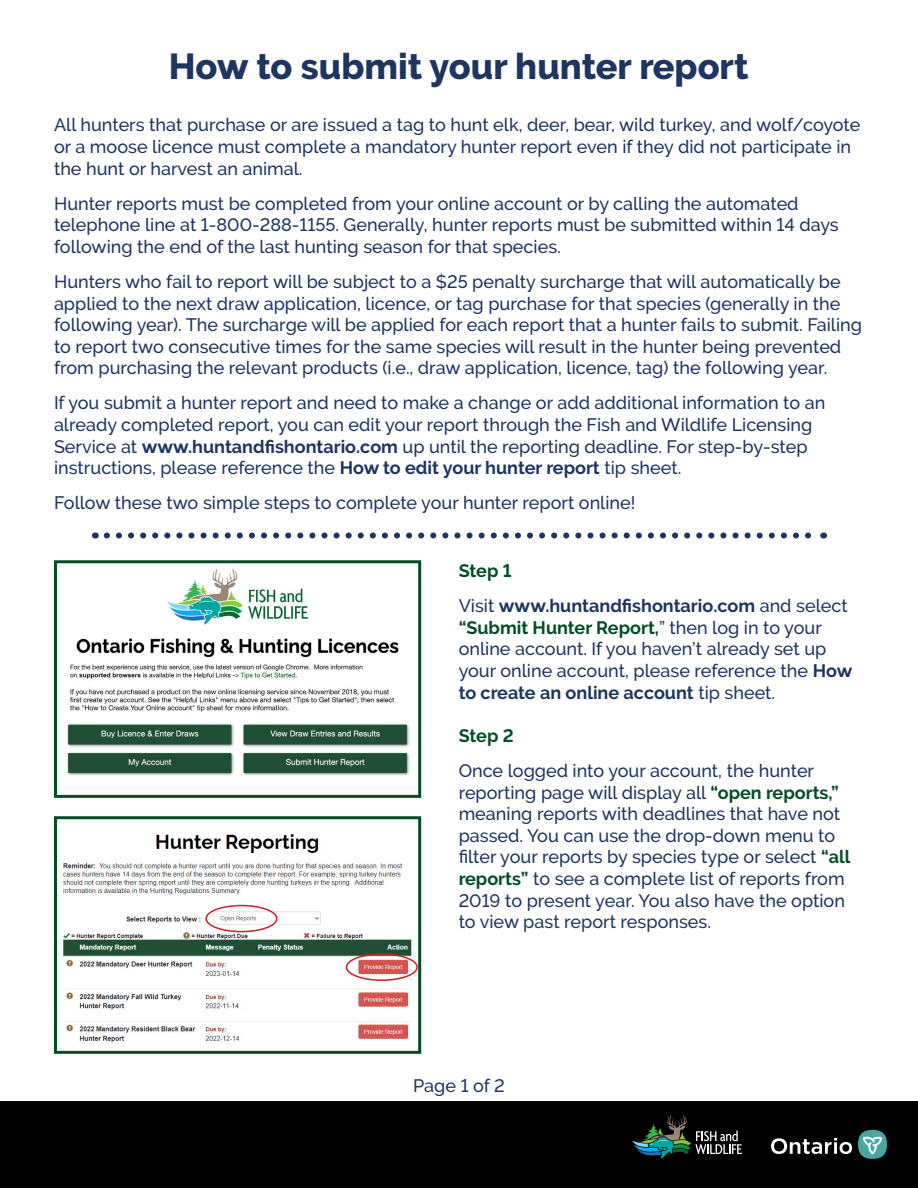
<style>
.page{position:relative;width:918px;height:1188px;background:#fff}
.page>*{position:absolute;margin:0;border:0;box-sizing:border-box;transform-origin:0 0}
.Header_1{font:800 36px "Raleway";color:#1e3461}
.Text{font:500 18px/21.6px "Raleway";color:#1e3461}
.t1{font:700 18px "Raleway";letter-spacing:-.005em;color:#034d26}
.s1{font-weight:700}
.s2{font-weight:700;color:#034d26}
.s3{color:#034d26}
</style>
<div class="page">
<svg style="left:107px;top:533px;width:705px;height:6px"></svg>
<img style="left:67px;top:568px;width:343px;height:208px">
<div style="left:54px;top:560px;width:367px;height:238px;border:3px solid #034d26"></div>
<img style="left:62px;top:834px;width:355px;height:208px">
<div style="left:54px;top:816px;width:367px;height:238px;border:3px solid #034d26"></div>
<div style="left:346px;top:953px;width:72px;height:28px;border:2px solid #ca2026;border-radius:50%"></div>
<div style="left:205px;top:905px;width:73px;height:27px;border:2px solid #ca2026;border-radius:50%"></div>
<div style="left:0;top:1101px;width:918px;height:87px;background:#000"></div>
<div style="left:858px;top:1130px;width:29px;height:29px;background:#49a7a2;border-radius:50%"></div>
<svg style="left:863px;top:1136px;width:19px;height:19px"></svg>
<svg style="left:771px;top:1138px;width:81px;height:16px"></svg>
<svg style="left:632px;top:1115px;width:110px;height:44px"></svg>
<h1 class="Header_1" style="left:169px;top:46px;width:581px">How to submit your hunter report</h1>
<p class="Text" style="left:54px;top:114px;width:808px">All hunters that purchase or are issued a tag to hunt elk, deer, bear, wild turkey, and wolf/coyote or a moose licence must complete a mandatory hunter report even if they did not participate in the hunt or harvest an animal.</p>
<p class="Text" style="left:54px;top:193px;width:786px">Hunter reports must be completed from your online account or by calling the automated telephone line at 1-800-288-1155. Generally, hunter reports must be submitted within 14 days following the end of the last hunting season for that species.</p>
<p class="Text" style="left:54px;top:271px;width:810px">Hunters who fail to report will be subject to a $25 penalty surcharge that will automatically be applied to the next draw application, licence, or tag purchase for that species (generally in the following year). The surcharge will be applied for each report that a hunter fails to submit. Failing to report two consecutive times for the same species will result in the hunter being prevented from purchasing the relevant products (i.e., draw application, licence, tag) the following year.</p>
<p class="Text" style="left:54px;top:392px;width:773px">If you submit a hunter report and need to make a change or add additional information to an already completed report, you can edit your report through the Fish and Wildlife Licensing Service at <span class="s1">www.huntandfishontario.com</span> up until the reporting deadline. For step-by-step instructions, please reference the <span class="s1">How to edit your hunter report</span> tip sheet.</p>
<p class="Text" style="left:54px;top:492px;width:583px">Follow these two simple steps to complete your hunter report online!</p>
<p class="t1" style="left:459px;top:561px;width:54px">Step 1</p>
<p class="Text" style="left:459px;top:595px;width:395px">Visit <span class="s1">www.huntandfishontario.com</span> and select <span class="s2">“Submit Hunter Report,</span><span class="s3">”</span> then log in to your online account. If you haven’t already set up your online account, please reference the <span class="s1">How to create an online account</span> tip sheet.</p>
<p class="t1" style="left:459px;top:725px;width:57px">Step 2</p>
<p class="Text" style="left:459px;top:760px;width:393px">Once logged into your account, the hunter reporting page will display all <span class="s2">“open reports,” </span>meaning reports with deadlines that have not passed. You can use the drop-down menu to filter your reports by species type or select <span class="s2">“all reports”</span> to see a complete list of reports from 2019 to present year. You also have the option to view past report responses.</p>
<p class="Text" style="left:413px;top:1075px;width:93px">Page 1 of 2</p>
</div>
